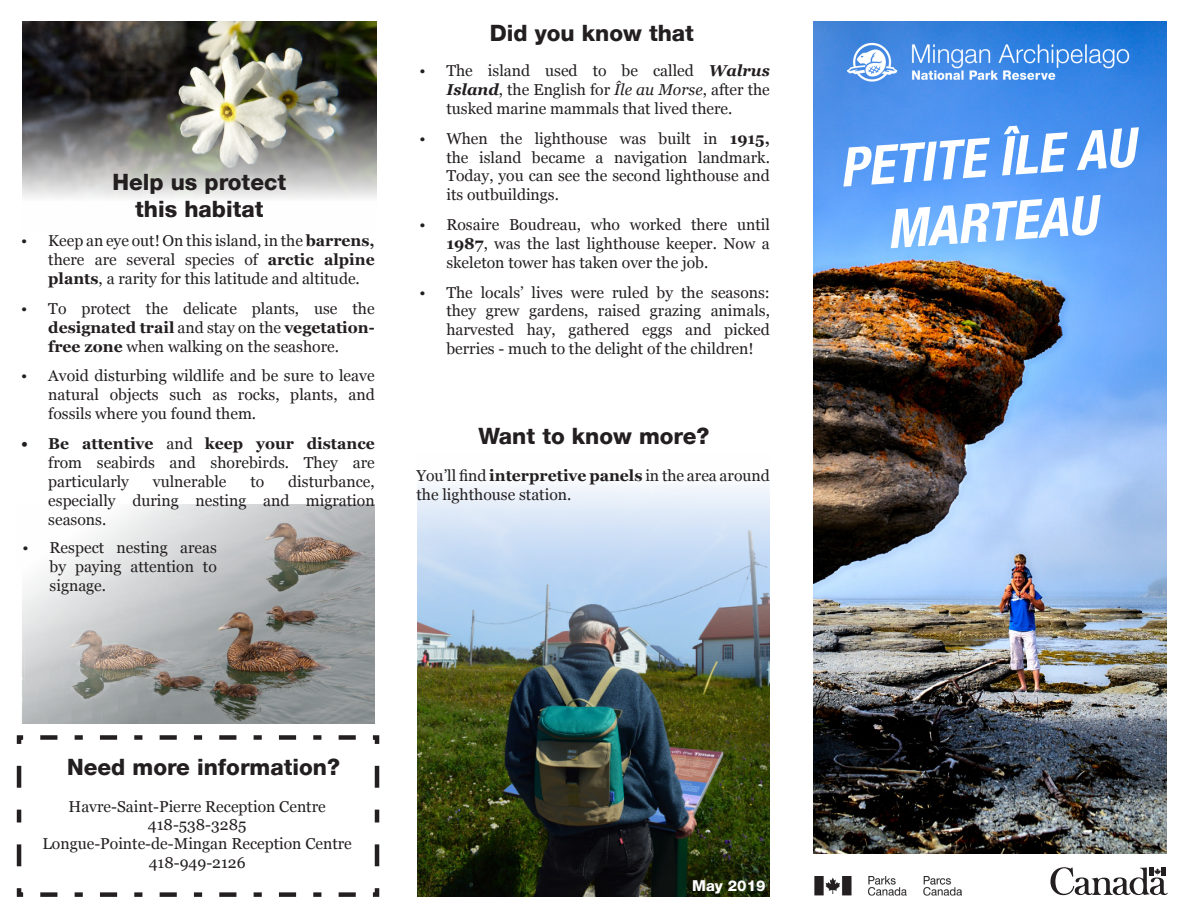
<style>
.page{position:relative;width:1188px;height:918px;background:#fff}
.page>*{position:absolute;margin:0;border:0;box-sizing:border-box;transform-origin:0 0}
.t1{font:italic 700 condensed 54px "Helvetica Neue";color:#fff}
.t2{font:800 22.5px "Helvetica Neue LT";color:#231f20}
.t3{font:15.75px/18.9px "Georgia";color:#231f20;text-align:justify}
.t4{font:800 15px "Helvetica Neue LT";color:#fff}
.s1{font-weight:700}
.s2{font-weight:700;font-style:italic}
.s3{font-style:italic}
</style>
<div class="page">
<svg style="left:16px;top:735px;width:364px;height:162px"></svg>
<img style="left:22px;top:505px;width:353px;height:219px">
<img style="left:23px;top:21px;width:353px;height:177px">
<img style="left:417px;top:485px;width:353px;height:412px">
<img style="left:813px;top:22px;width:354px;height:831px">
<svg style="left:1050px;top:867px;width:118px;height:29px"></svg>
<img style="left:814px;top:876px;width:148px;height:20px">
<img style="left:840px;top:34px;width:297px;height:54px">
<p class="t2" style="left:112px;top:168px;width:175px">Help us protect</p>
<p class="t2" style="left:135px;top:195px;width:130px">this habitat</p>
<p class="t3" style="left:48px;top:232px;width:328px;text-indent:-27px">• Keep an eye out! On this island, in the <span class="s1">barrens, </span>there are several species of <span class="s1">arctic alpine plants</span>, a rarity for this latitude and altitude.</p>
<p class="t3" style="left:48px;top:299px;width:328px;text-indent:-27px">• To protect the delicate plants, use the <span class="s1">designated trail</span> and stay on the <span class="s1">vegetation&shy;free zone</span> when walking on the seashore.</p>
<p class="t3" style="left:48px;top:367px;width:328px;text-indent:-27px">• Avoid disturbing wildlife and be sure to leave natural objects such as rocks, plants, and fossils where you found them.</p>
<p class="t3" style="left:48px;top:434px;width:328px;text-indent:-27px"><span class="s1">• Be attentive</span> and <span class="s1">keep your distance </span>from seabirds and shorebirds. They are particularly</p>
<p class="t3" style="left:48px;top:472px;width:328px;text-indent:240px">disturbance, especially during nesting and migration seasons.</p>
<p class="t3" style="left:153px;top:472px;width:75px">vulnerable</p>
<p class="t3" style="left:250px;top:472px;width:15px">to</p>
<p class="t3" style="left:50px;top:538px;width:169px;text-indent:-27px">• Respect nesting areas by paying attention to signage.</p>
<p class="t2" style="left:490px;top:19px;width:206px">Did you know that</p>
<p class="t3" style="left:446px;top:62px;width:325px;text-indent:-27px">• The island used to be called <span class="s2">Walrus Island</span>, the English for <span class="s3">Île au Morse</span>, after the tusked marine mammals that lived there.</p>
<p class="t3" style="left:446px;top:129px;width:325px;text-indent:-27px">• When the lighthouse was built in <span class="s1">1915, </span>the island became a navigation landmark.<br>Today, you can see the second lighthouse and its outbuildings.</p>
<p class="t3" style="left:446px;top:216px;width:325px;text-indent:-27px">• Rosaire Boudreau, who worked there until <span class="s1">1987</span>, was the last lighthouse keeper. Now a skeleton tower has taken over the job.</p>
<p class="t3" style="left:446px;top:283px;width:325px;text-indent:-27px">• The locals’ lives were ruled by the seasons: they grew gardens, raised grazing animals, harvested hay, gathered eggs and picked berries - much to the delight of the children!</p>
<p class="t2" style="left:479px;top:423px;width:232px">Want to know more?</p>
<p class="t3" style="left:416px;top:467px;width:355px">You’ll find <span class="s1">interpretive panels</span> in the area around the lighthouse station.</p>
<p class="t2" style="left:67px;top:753px;width:274px">Need more information?</p>
<p class="t3" style="left:69px;top:797px;width:259px">Havre-Saint-Pierre Reception Centre</p>
<p class="t3" style="left:148px;top:816px;width:100px">418-538-3285</p>
<p class="t3" style="left:42px;top:835px;width:311px">Longue-Pointe-de-Mingan Reception Centre</p>
<p class="t3" style="left:149px;top:854px;width:98px">418-949-2126</p>
<p class="t4" style="left:692px;top:877px;width:75px">May 2019</p>
<p class="t1" style="left:837px;top:135px;width:297px;rotate:-4deg">PETITE ÎLE AU</p>
<p class="t1" style="left:884px;top:197px;width:212px;rotate:-4deg">MARTEAU</p>
</div>
